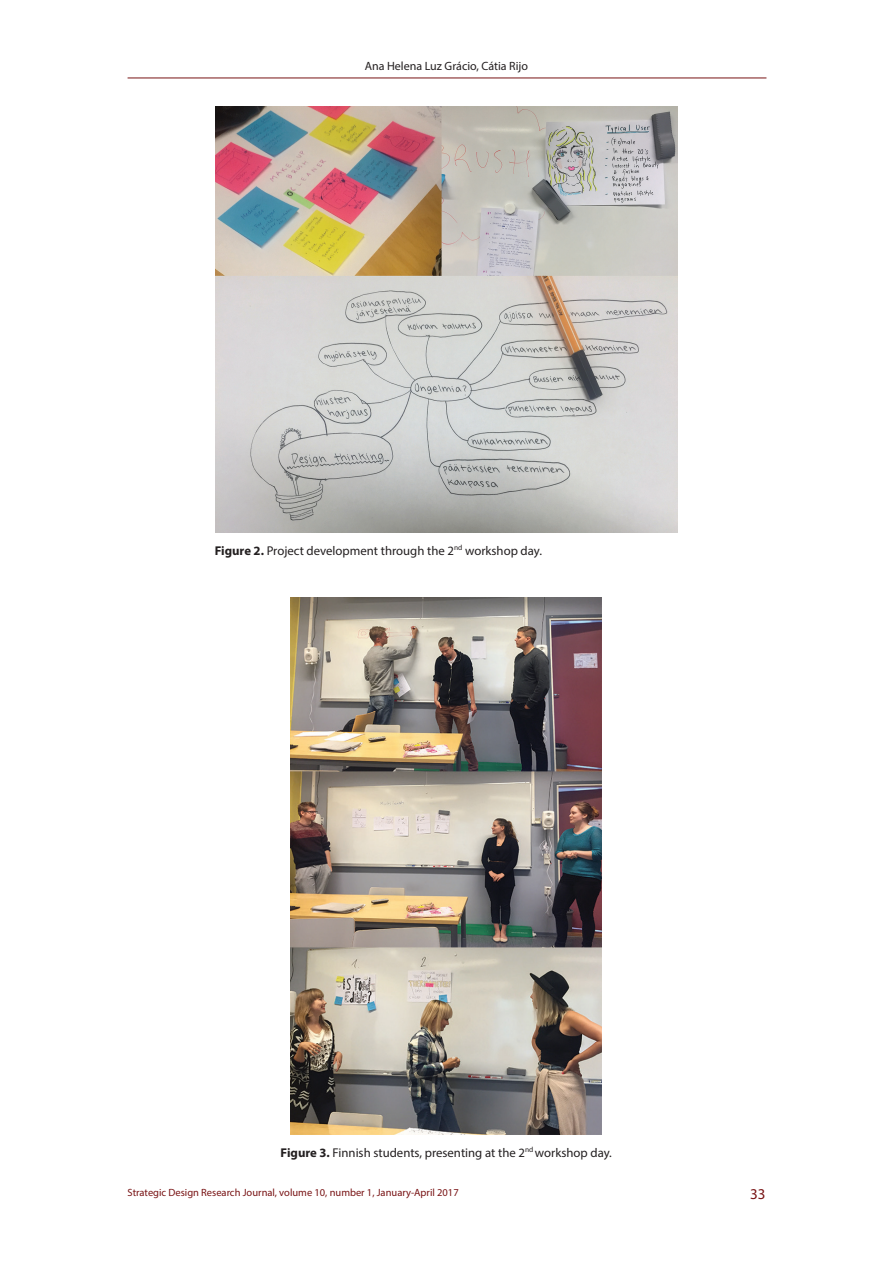
<style>
.page{position:relative;width:893px;height:1263px;background:#fff}
.page>*{position:absolute;margin:0;border:0;box-sizing:border-box;transform-origin:0 0}
.t1{font:15px "Myriad Pro";color:#781314}
.t2{font:12.75px "Myriad Pro";color:#231f20}
.t3{font:12px "Myriad Pro";color:#231f20}
.t4{font:10.5px "Myriad Pro";color:#781314}
.s1{font-weight:700}
</style>
<div class="page">
<hr style="left:128px;top:78px;width:638px;height:1px;background:#781314">
<img style="left:216px;top:106px;width:461px;height:426px">
<img style="left:290px;top:597px;width:311px;height:537px">
<p class="t3" style="left:365px;top:58px;width:165px">Ana Helena Luz Grácio, Cátia Rijo</p>
<p class="t2" style="left:215px;top:542px;width:329px"><span class="s1">Figure 2.</span> Project development through the 2<sup>nd</sup> workshop day.</p>
<p class="t2" style="left:281px;top:1144px;width:333px"><span class="s1">Figure 3.</span> Finnish students, presenting at the 2<sup>nd</sup> workshop day.</p>
<p class="t4" style="left:128px;top:1186px;width:333px">Strategic Design Research Journal, volume 10, number 1, January-April 2017</p>
<p class="t1" style="left:750px;top:1185px;width:17px">33</p>
</div>
